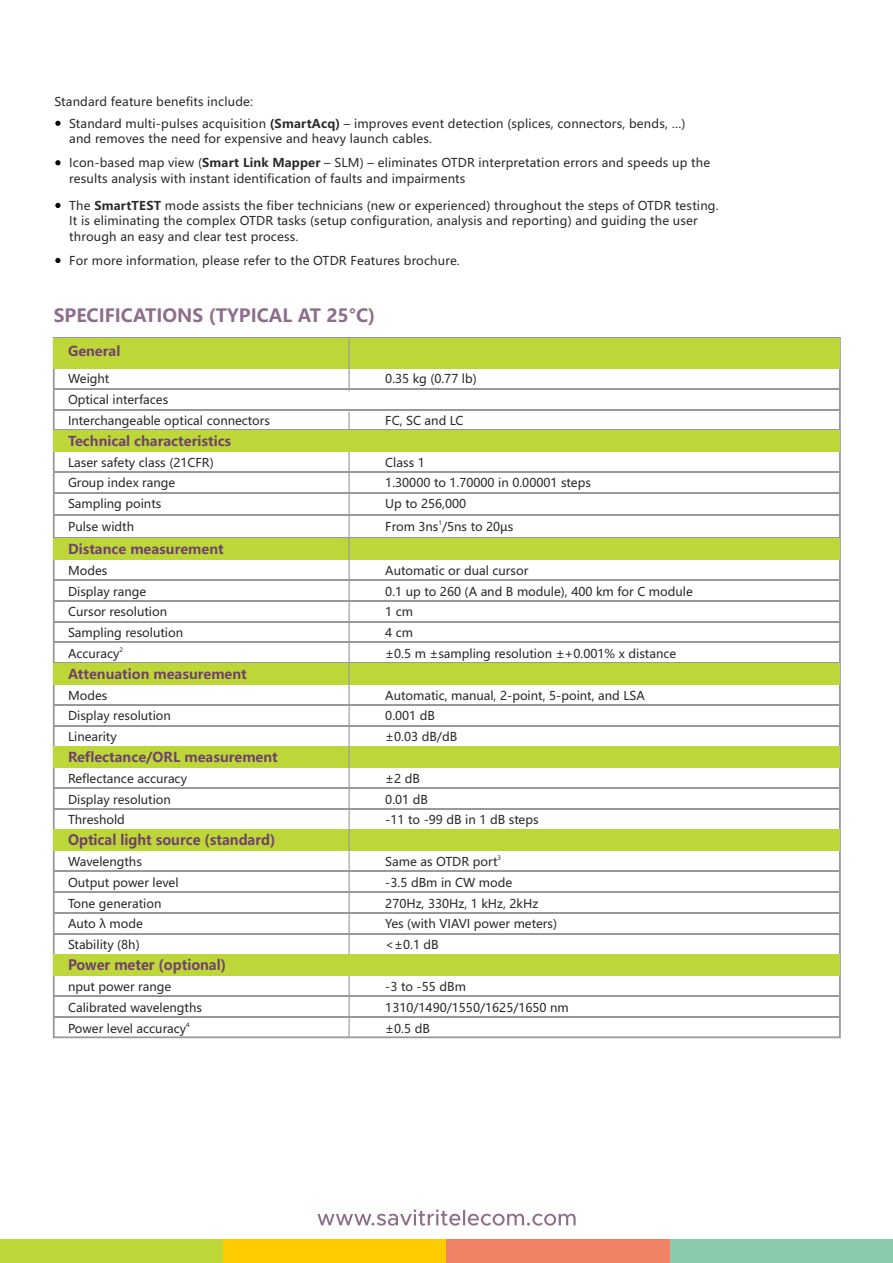
<style>
.page{position:relative;width:893px;height:1263px;background:#fff}
.page>*{position:absolute;margin:0;border:0;box-sizing:border-box;transform-origin:0 0}
.t1{font:700 18px "Microsoft Ya Hei UI";color:#8d6d8b}
.t2{font:700 14.25px "Microsoft Ya Hei UI";color:#70426d;scale:.95 1}
.t3{font:700 13.5px "Microsoft Ya Hei UI";color:#70426d}
.t4{font:12px/20.9px "Microsoft Ya Hei UI";color:#2b2a29}
.t5{font:6px "Microsoft Ya Hei UI";color:#2b2a29}
.s1{font-weight:700}
</style>
<div class="page">
<div style="left:670px;top:1239px;width:223px;height:24px;background:#8ccaae"></div>
<div style="left:223px;top:1239px;width:223px;height:24px;background:#fecc00"></div>
<div style="left:446px;top:1239px;width:224px;height:24px;background:#f08365"></div>
<div style="left:0;top:1239px;width:223px;height:24px;background:#bdd738"></div>
<svg style="left:317px;top:1209px;width:259px;height:16px"></svg>
<svg style="left:52px;top:337px;width:789px;height:702px"></svg>
<div style="left:54px;top:338px;width:786px;height:30px;background:#bdd738"></div>
<svg style="left:55px;top:121px;width:6px;height:5px"></svg>
<svg style="left:55px;top:160px;width:6px;height:5px"></svg>
<svg style="left:55px;top:203px;width:6px;height:5px"></svg>
<svg style="left:55px;top:258px;width:6px;height:5px"></svg>
<hr style="left:54px;top:388px;width:786px;height:1px;background:#999">
<hr style="left:54px;top:409px;width:786px;height:1px;background:#999">
<hr style="left:54px;top:471px;width:786px;height:2px;background:#999">
<hr style="left:54px;top:492px;width:786px;height:1px;background:#999">
<div style="left:54px;top:538px;width:786px;height:22px;background:#bdd738"></div>
<hr style="left:54px;top:579px;width:786px;height:2px;background:#999">
<hr style="left:54px;top:600px;width:786px;height:1px;background:#999">
<hr style="left:54px;top:621px;width:786px;height:1px;background:#999">
<hr style="left:54px;top:642px;width:786px;height:1px;background:#999">
<div style="left:54px;top:663px;width:786px;height:22px;background:#bdd738"></div>
<hr style="left:54px;top:704px;width:786px;height:1px;background:#999">
<hr style="left:54px;top:725px;width:786px;height:1px;background:#999">
<div style="left:54px;top:746px;width:786px;height:22px;background:#bdd738"></div>
<hr style="left:54px;top:787px;width:786px;height:2px;background:#999">
<hr style="left:54px;top:808px;width:786px;height:1px;background:#999">
<div style="left:54px;top:829px;width:786px;height:22px;background:#bdd738"></div>
<hr style="left:54px;top:871px;width:786px;height:1px;background:#999">
<hr style="left:54px;top:892px;width:786px;height:1px;background:#999">
<hr style="left:54px;top:912px;width:786px;height:1px;background:#999">
<hr style="left:54px;top:933px;width:786px;height:1px;background:#999">
<hr style="left:54px;top:996px;width:786px;height:1px;background:#999">
<hr style="left:54px;top:1016px;width:786px;height:1px;background:#999">
<hr style="left:348px;top:338px;width:2px;height:53px;background:#999">
<hr style="left:348px;top:412px;width:2px;height:625px;background:#999">
<div style="left:54px;top:430px;width:786px;height:22px;background:#bdd738"></div>
<div style="left:54px;top:954px;width:786px;height:22px;background:#bdd738"></div>
<hr style="left:54px;top:515px;width:786px;height:1px;background:#999">
<p class="t4" style="left:69px;top:92px;width:618px;line-height:21.9px;text-indent:-15px">Standard feature benefits include:<br>Standard multi-pulses acquisition <span class="s1">(SmartAcq)</span> – improves event detection (splices, connectors, bends, …)</p>
<p class="t4" style="left:69px;top:128px;width:642px;line-height:24.2px">and removes the need for expensive and heavy launch cables.<br>Icon-based map view (<span class="s1">Smart Link Mapper</span> – SLM) – eliminates OTDR interpretation errors and speeds up the</p>
<p class="t4" style="left:69px;top:169px;width:398px">results analysis with instant identification of faults and impairments</p>
<p class="t4" style="left:69px;top:199px;width:651px;line-height:15.3px">The <span class="s1">SmartTEST</span> mode assists the fiber technicians (new or experienced) throughout the steps of OTDR testing.<br>It is eliminating the complex OTDR tasks (setup configuration, analysis and reporting) and guiding the user through an easy and clear test process.</p>
<p class="t4" style="left:69px;top:251px;width:392px">For more information, please refer to the OTDR Features brochure.</p>
<h1 class="t1" style="left:54px;top:307px;width:323px">SPECIFICATIONS (TYPICAL AT 25°C)</h1>
<p class="t3" style="left:68px;top:345px;width:54px">General</p>
<p class="t4" style="left:68px;top:370px;width:43px">Weight</p>
<p class="t4" style="left:385px;top:370px;width:93px">0.35 kg (0.77 lb)</p>
<p class="t4" style="left:68px;top:390px;width:204px">Optical interfaces<br>Interchangeable optical connectors</p>
<p class="t4" style="left:68px;top:453px;width:147px">Laser safety class (21CFR)<br>Group index range<br>Sampling points</p>
<p class="t4" style="left:385px;top:411px;width:80px">FC, SC and LC</p>
<p class="t4" style="left:385px;top:453px;width:207px">Class 1<br>1.30000 to 1.70000 in 0.00001 steps<br>Up to 256,000</p>
<p class="t3" style="left:68px;top:435px;width:165px">Technical characteristics</p>
<p class="t4" style="left:68px;top:517px;width:68px">Pulse width</p>
<p class="t5" style="left:438px;top:520px;width:5px">1</p>
<p class="t4" style="left:385px;top:517px;width:130px">From 3ns /5ns to 20µs</p>
<p class="t3" style="left:68px;top:543px;width:157px">Distance measurement</p>
<p class="t4" style="left:68px;top:561px;width:117px">Modes<br>Display range<br>Cursor resolution<br>Sampling resolution</p>
<p class="t5" style="left:119px;top:647px;width:5px">2</p>
<p class="t4" style="left:68px;top:644px;width:53px">Accuracy</p>
<p class="t4" style="left:68px;top:686px;width:104px">Modes<br>Display resolution<br>Linearity</p>
<p class="t4" style="left:68px;top:769px;width:121px">Reflectance accuracy<br>Display resolution<br>Threshold</p>
<p class="t4" style="left:68px;top:852px;width:112px">Wavelengths<br>Output power level<br>Tone generation<br>Auto λ mode<br>Stability (8h)</p>
<p class="t4" style="left:68px;top:977px;width:135px">nput power range<br>Calibrated wavelengths</p>
<p class="t5" style="left:186px;top:1021px;width:5px">4</p>
<p class="t4" style="left:68px;top:1019px;width:120px">Power level accuracy</p>
<p class="t3" style="left:68px;top:668px;width:180px">Attenuation measurement</p>
<p class="t3" style="left:68px;top:751px;width:211px">Reflectance/ORL measurement</p>
<p class="t2" style="left:68px;top:833px;width:220px">Optical light source (standard)</p>
<p class="t2" style="left:68px;top:958px;width:168px">Power meter (optional)</p>
<p class="t4" style="left:385px;top:561px;width:309px">Automatic or dual cursor<br>0.1 up to 260 (A and B module), 400 km for C module<br>1 cm<br>4 cm<br>±0.5 m ±sampling resolution ±+0.001% x distance</p>
<p class="t4" style="left:385px;top:686px;width:261px">Automatic, manual, 2-point, 5-point, and LSA<br>0.001 dB<br>±0.03 dB/dB</p>
<p class="t4" style="left:385px;top:769px;width:155px">±2 dB<br>0.01 dB<br>-11 to -99 dB in 1 dB steps</p>
<p class="t5" style="left:497px;top:855px;width:5px">3</p>
<p class="t4" style="left:385px;top:852px;width:173px">Same as OTDR port<br>-3.5 dBm in CW mode<br>270Hz, 330Hz, 1 kHz, 2kHz<br>Yes (with VIAVI power meters) &lt;±0.1 dB</p>
<p class="t4" style="left:385px;top:977px;width:185px">-3 to -55 dBm<br>1310/1490/1550/1625/1650 nm ±0.5 dB</p>
</div>
